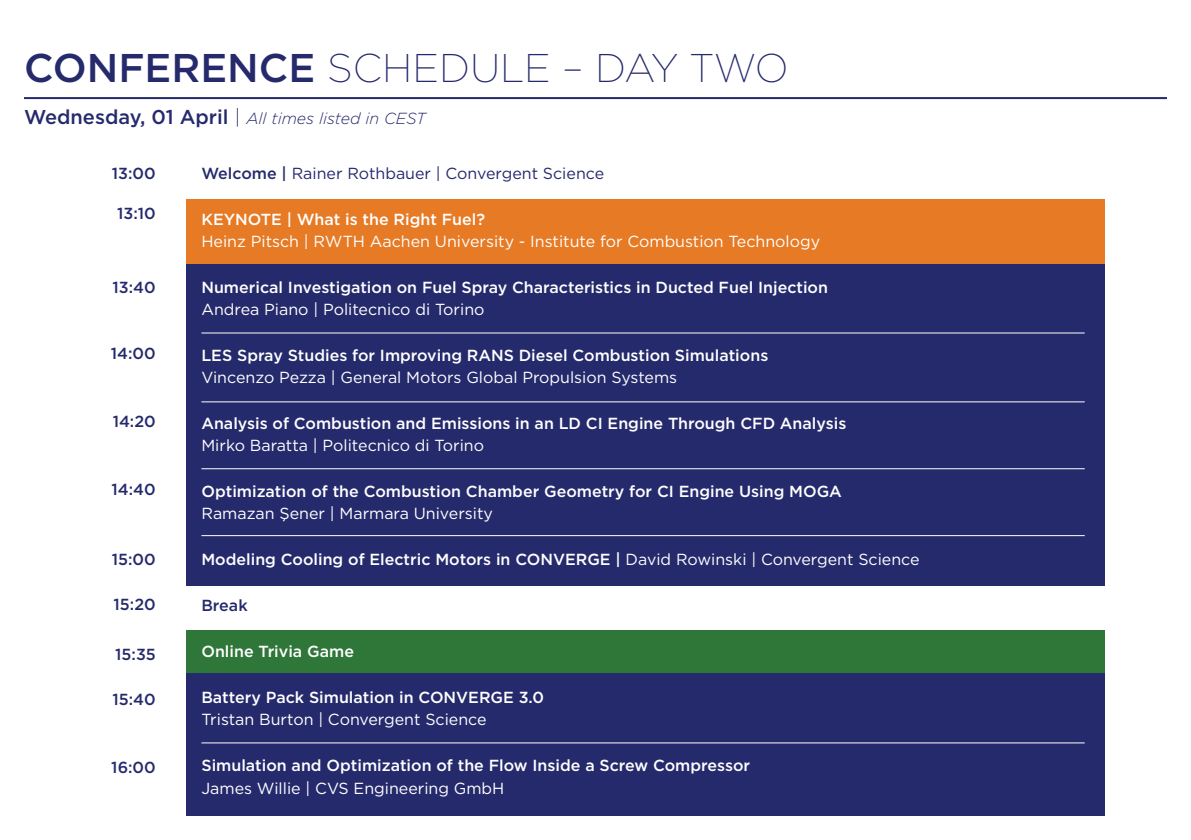
<style>
.page{position:relative;width:1191px;height:840px;background:#fff}
.page>*{position:absolute;margin:0;border:0;box-sizing:border-box;transform-origin:0 0}
.t1{font:200 40px "Gotham";color:#252a6c}
.t2{font:500 16px "Gotham";color:#fff}
.t3{font:16px "Gotham";color:#fff}
.t4{font:500 16px "Gotham";color:#252a6c}
.t5{font:16px "Gotham";color:#252a6c}
.t6{font:italic 300 16px "Gotham";color:#252a6c}
.s1{font-weight:500}
.s2{font-weight:500;font-style:normal;font-size:20px}
.s3{font-style:normal;font-size:20px}
.s4{font-weight:400}
</style>
<div class="page">
<hr style="left:24px;top:97px;width:1143px;height:2px;background:#252a6c">
<div style="left:186px;top:199px;width:918px;height:65px;background:#e67a25"></div>
<div style="left:186px;top:630px;width:918px;height:42px;background:#2f7639"></div>
<div style="left:186px;top:264px;width:918px;height:322px;background:#252a6c"></div>
<div style="left:186px;top:672px;width:918px;height:143px;background:#252a6c"></div>
<hr style="left:201px;top:401px;width:883px;height:1px;background:#fff">
<hr style="left:201px;top:332px;width:883px;height:1px;background:#fff">
<hr style="left:201px;top:468px;width:883px;height:1px;background:#fff">
<hr style="left:201px;top:535px;width:883px;height:1px;background:#fff">
<hr style="left:201px;top:742px;width:883px;height:1px;background:#fff">
<h1 class="t1" style="left:24px;top:43px;width:766px"><span class="s1">CONFERENCE</span> SCHEDULE – DAY TWO</h1>
<p class="t6" style="left:24px;top:108px;width:403px"><span class="s2">Wednesday, 01 April</span> <span class="s3">|</span> All times listed in CEST</p>
<p class="t4" style="left:112px;top:162px;width:45px">13:00</p>
<p class="t4" style="left:117px;top:202px;width:40px">13:10</p>
<p class="t4" style="left:113px;top:276px;width:45px">13:40</p>
<p class="t4" style="left:111px;top:342px;width:46px">14:00</p>
<p class="t4" style="left:113px;top:410px;width:45px">14:20</p>
<p class="t4" style="left:112px;top:478px;width:46px">14:40</p>
<p class="t4" style="left:112px;top:548px;width:45px">15:00</p>
<p class="t4" style="left:114px;top:593px;width:44px">15:20</p>
<p class="t4" style="left:115px;top:644px;width:42px">15:35</p>
<p class="t4" style="left:112px;top:688px;width:45px">15:40</p>
<p class="t4" style="left:111px;top:756px;width:46px">16:00</p>
<p class="t5" style="left:201px;top:163px;width:404px"><span class="s1">Welcome |</span> Rainer Rothbauer | Convergent Science</p>
<p class="t2" style="left:201px;top:208px;width:285px">KEYNOTE | What is the Right Fuel?</p>
<p class="t3" style="left:201px;top:231px;width:620px">Heinz Pitsch | RWTH Aachen University - Institute for Combustion Technology</p>
<p class="t2" style="left:201px;top:276px;width:628px">Numerical Investigation on Fuel Spray Characteristics in Ducted Fuel Injection</p>
<p class="t3" style="left:201px;top:299px;width:285px">Andrea Piano | Politecnico di Torino</p>
<p class="t2" style="left:201px;top:344px;width:568px">LES Spray Studies for Improving RANS Diesel Combustion Simulations</p>
<p class="t3" style="left:201px;top:367px;width:477px">Vincenzo Pezza | General Motors Global Propulsion Systems</p>
<p class="t2" style="left:201px;top:412px;width:646px">Analysis of Combustion and Emissions in an LD CI Engine Through CFD Analysis</p>
<p class="t3" style="left:201px;top:435px;width:284px">Mirko Baratta | Politecnico di Torino</p>
<p class="t2" style="left:201px;top:480px;width:642px">Optimization of the Combustion Chamber Geometry for CI Engine Using MOGA</p>
<p class="t3" style="left:201px;top:503px;width:293px">Ramazan Şener | Marmara University</p>
<p class="t2" style="left:201px;top:548px;width:719px">Modeling Cooling of Electric Motors in CONVERGE | <span class="s4">David Rowinski | Convergent Science</span></p>
<p class="t4" style="left:201px;top:594px;width:48px">Break</p>
<p class="t2" style="left:201px;top:640px;width:154px">Online Trivia Game</p>
<p class="t2" style="left:201px;top:686px;width:344px">Battery Pack Simulation in CONVERGE 3.0</p>
<p class="t3" style="left:201px;top:709px;width:287px">Tristan Burton | Convergent Science</p>
<p class="t2" style="left:201px;top:754px;width:550px">Simulation and Optimization of the Flow Inside a Screw Compressor</p>
<p class="t3" style="left:201px;top:777px;width:304px">James Willie | CVS Engineering GmbH</p>
</div>
